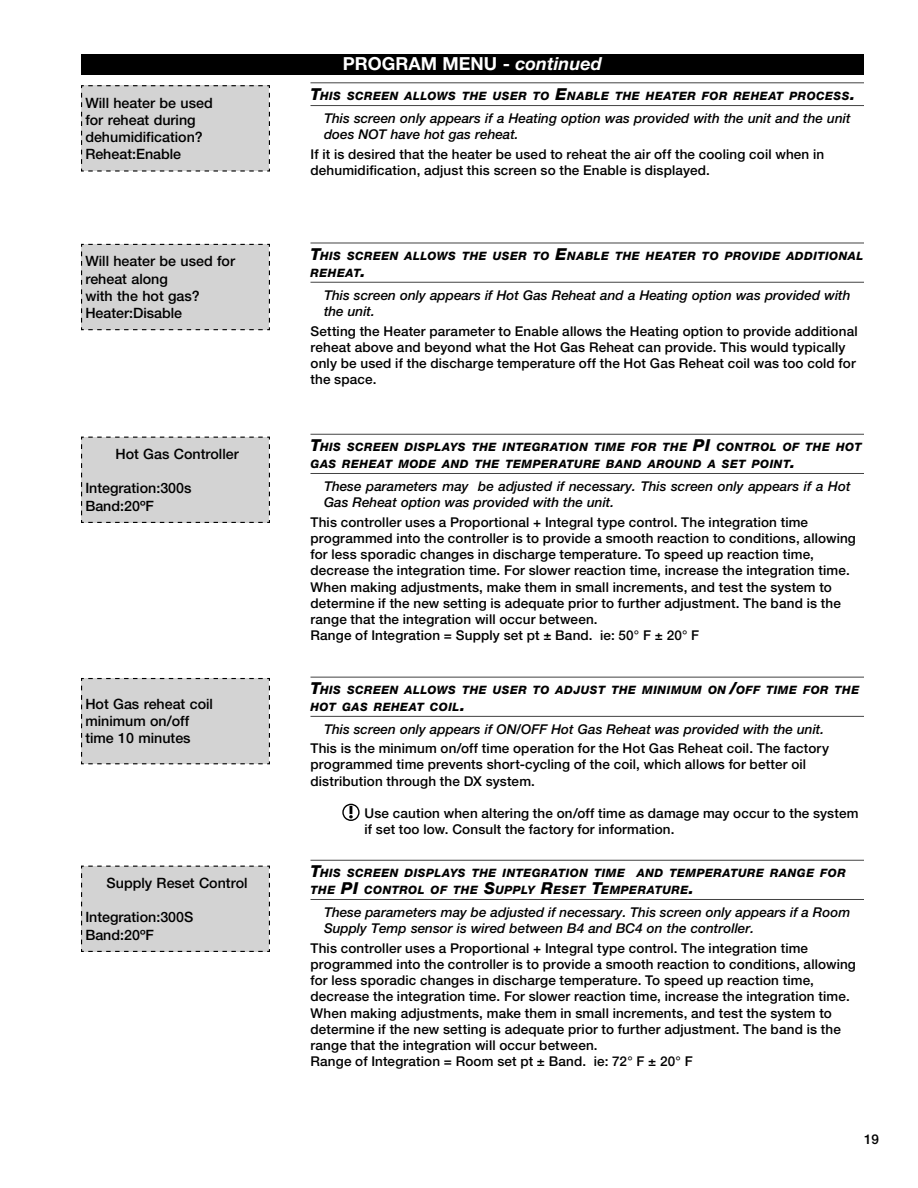
<style>
.page{position:relative;width:918px;height:1188px;background:#fff}
.page>*{position:absolute;margin:0;border:0;box-sizing:border-box;transform-origin:0 0}
.t1{font:700 18px "Helvetica Neue LT Std";color:#fff}
.t2{font:500 14.25px/17.1px "Helvetica Neue LT Std";color:#000}
.t3{font:500 13.5px/16.2px "Helvetica Neue LT Std";letter-spacing:.01em;color:#000}
.t4{font:italic 500 13.5px/16.5px "Helvetica Neue LT Std";color:#000}
.t5{font:italic 800 11.55px/16.5px "Helvetica Neue LT Std";letter-spacing:.045em;color:#000}
.s1{font-style:italic}
.s2{font-size:16.5px}
</style>
<div class="page">
<div style="left:81px;top:85px;width:189px;height:87px;background:#d3d3d3"></div>
<hr style="left:310px;top:82px;width:554px;height:1px;background:#434343">
<hr style="left:310px;top:105px;width:554px;height:1px;background:#434343">
<div style="left:81px;top:243px;width:189px;height:88px;background:#d3d3d3"></div>
<hr style="left:310px;top:243px;width:554px;height:1px;background:#434343">
<hr style="left:310px;top:282px;width:554px;height:1px;background:#434343">
<div style="left:81px;top:436px;width:189px;height:87px;background:#d3d3d3"></div>
<hr style="left:310px;top:434px;width:554px;height:1px;background:#434343">
<hr style="left:310px;top:473px;width:554px;height:1px;background:#434343">
<div style="left:81px;top:678px;width:189px;height:87px;background:#d3d3d3"></div>
<hr style="left:310px;top:677px;width:554px;height:1px;background:#434343">
<hr style="left:310px;top:716px;width:554px;height:1px;background:#434343">
<div style="left:81px;top:865px;width:189px;height:87px;background:#d3d3d3"></div>
<hr style="left:310px;top:860px;width:554px;height:1px;background:#434343">
<hr style="left:310px;top:899px;width:554px;height:1px;background:#434343">
<div style="left:81px;top:54px;width:783px;height:20px;background:#000"></div>
<svg style="left:342px;top:804px;width:18px;height:17px"></svg>
<p class="t2" style="left:85px;top:95px;width:129px">Will heater be used for reheat during dehumidification?<br>Reheat:Enable</p>
<h1 class="t1" style="left:343px;top:58px;width:261px">PROGRAM MENU - <span class="s1">continued</span></h1>
<p class="t5" style="left:310px;top:89px;width:546px"><span class="s2">T</span>HIS SCREEN ALLOWS THE USER TO <span class="s2">E</span>NABLE THE HEATER FOR REHEAT PROCESS<span class="s2">.</span></p>
<p class="t4" style="left:324px;top:111px;width:528px">This screen only appears if a Heating option was provided with the unit and the unit does NOT have hot gas reheat.</p>
<p class="t3" style="left:310px;top:147px;width:515px">If it is desired that the heater be used to reheat the air off the cooling coil when in dehumidification, adjust this screen so the Enable is displayed.</p>
<p class="t2" style="left:85px;top:254px;width:151px">Will heater be used for reheat along<br>with the hot gas?<br>Heater:Disable</p>
<p class="t5" style="left:310px;top:249px;width:554px"><span class="s2">T</span>HIS SCREEN ALLOWS THE USER TO <span class="s2">E</span>NABLE THE HEATER TO PROVIDE ADDITIONAL<br>REHEAT<span class="s2">.</span></p>
<p class="t4" style="left:324px;top:288px;width:528px">This screen only appears if Hot Gas Reheat and a Heating option was provided with the unit.</p>
<p class="t3" style="left:310px;top:324px;width:549px">Setting the Heater parameter to Enable allows the Heating option to provide additional reheat above and beyond what the Hot Gas Reheat can provide. This would typically only be used if the discharge temperature off the Hot Gas Reheat coil was too cold for the space.</p>
<p class="t2" style="left:115px;top:447px;width:125px">Hot Gas Controller</p>
<p class="t2" style="left:85px;top:481px;width:108px">Integration:300s<br>Band:20ºF</p>
<p class="t2" style="left:85px;top:697px;width:129px">Hot Gas reheat coil minimum on/off time 10 minutes</p>
<p class="t2" style="left:107px;top:876px;width:142px">Supply Reset Control</p>
<p class="t2" style="left:85px;top:910px;width:109px">Integration:300S<br>Band:20ºF</p>
<p class="t5" style="left:310px;top:440px;width:553px"><span class="s2">T</span>HIS SCREEN DISPLAYS THE INTEGRATION TIME FOR THE <span class="s2">PI</span> CONTROL OF THE HOT<br>GAS REHEAT MODE AND THE TEMPERATURE BAND AROUND A SET POINT<span class="s2">.</span></p>
<p class="t4" style="left:324px;top:479px;width:528px">These parameters may be adjusted if necessary. This screen only appears if a Hot<br>Gas Reheat option was provided with the unit.</p>
<p class="t3" style="left:310px;top:515px;width:547px">This controller uses a Proportional + Integral type control. The integration time programmed into the controller is to provide a smooth reaction to conditions, allowing for less sporadic changes in discharge temperature. To speed up reaction time, decrease the integration time. For slower reaction time, increase the integration time.<br>When making adjustments, make them in small increments, and test the system to determine if the new setting is adequate prior to further adjustment. The band is the range that the integration will occur between.<br>Range of Integration = Supply set pt ± Band. ie: 50° F ± 20° F</p>
<p class="t5" style="left:310px;top:683px;width:550px"><span class="s2">T</span>HIS SCREEN ALLOWS THE USER TO ADJUST THE MINIMUM ON <span class="s2">/</span>OFF TIME FOR THE<br>HOT GAS REHEAT COIL<span class="s2">.</span></p>
<p class="t4" style="left:324px;top:722px;width:502px">This screen only appears if ON/OFF Hot Gas Reheat was provided with the unit.</p>
<p class="t3" style="left:310px;top:741px;width:520px">This is the minimum on/off time operation for the Hot Gas Reheat coil. The factory programmed time prevents short-cycling of the coil, which allows for better oil distribution through the DX system.</p>
<p class="t3" style="left:364px;top:806px;width:495px">Use caution when altering the on/off time as damage may occur to the system if set too low. Consult the factory for information.</p>
<p class="t5" style="left:310px;top:866px;width:537px"><span class="s2">T</span>HIS SCREEN DISPLAYS THE INTEGRATION TIME AND TEMPERATURE RANGE FOR<br>THE <span class="s2">PI</span> CONTROL OF THE <span class="s2">S</span>UPPLY <span class="s2">R</span>ESET <span class="s2">T</span>EMPERATURE<span class="s2">.</span></p>
<p class="t4" style="left:324px;top:905px;width:528px">These parameters may be adjusted if necessary. This screen only appears if a Room<br>Supply Temp sensor is wired between B4 and BC4 on the controller.</p>
<p class="t3" style="left:310px;top:941px;width:547px">This controller uses a Proportional + Integral type control. The integration time programmed into the controller is to provide a smooth reaction to conditions, allowing for less sporadic changes in discharge temperature. To speed up reaction time, decrease the integration time. For slower reaction time, increase the integration time.<br>When making adjustments, make them in small increments, and test the system to determine if the new setting is adequate prior to further adjustment. The band is the range that the integration will occur between.<br>Range of Integration = Room set pt ± Band. ie: 72° F ± 20° F</p>
<p class="t3" style="left:864px;top:1132px;width:17px">19</p>
</div>
